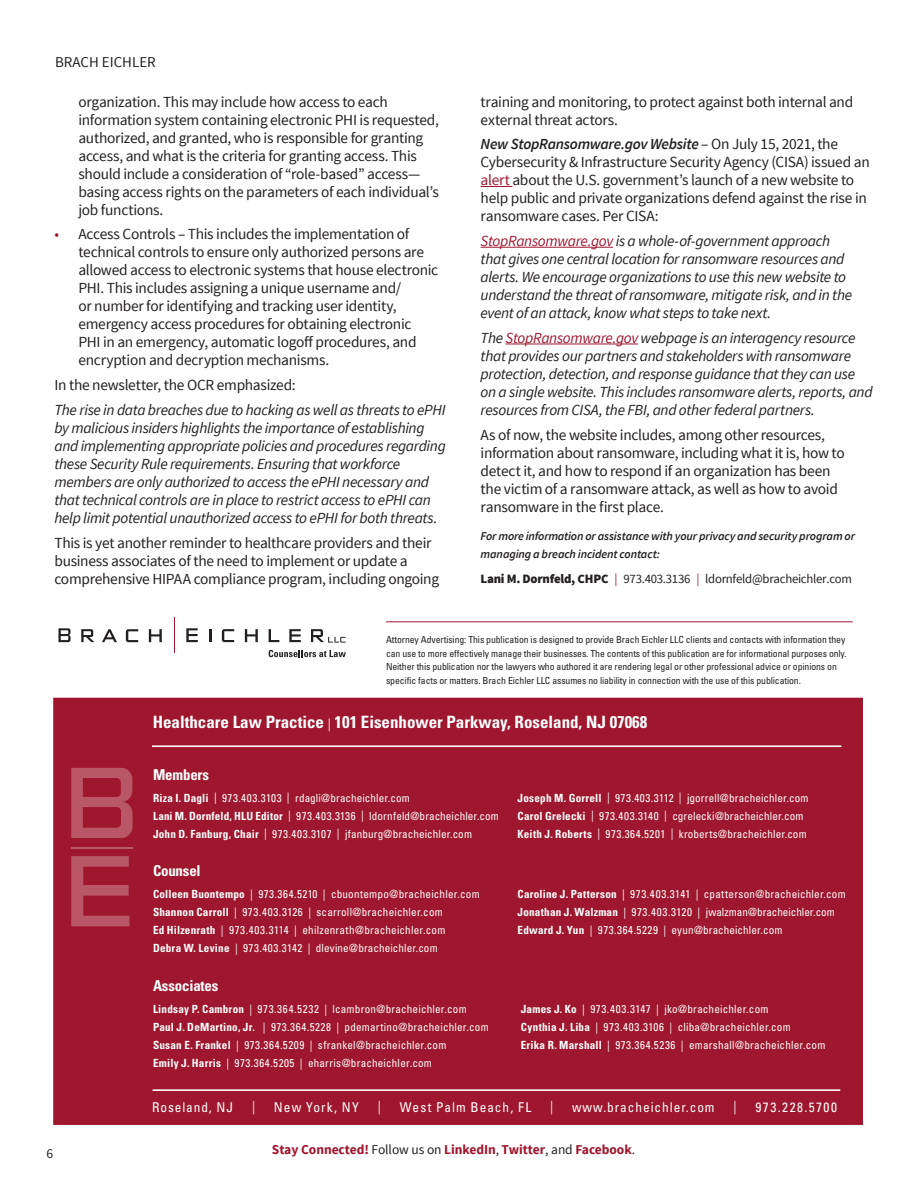
<style>
.page{position:relative;width:918px;height:1188px;background:#fff}
.page>*{position:absolute;margin:0;border:0;box-sizing:border-box;transform-origin:0 0}
.t1{font:700 condensed 16.95px "Univers LT Std";color:#fff}
.hyperlink{font:15.3px/18px "Source Sans Pro";letter-spacing:-.02em;color:#231f20}
.hyperlink-2{font:italic 15.3px/18px "Source Sans Pro";letter-spacing:-.02em;color:#231f20}
.Back_Page_Listing_He{font:700 condensed 15px "Univers LT Std";letter-spacing:-.01em;color:#fff}
.t2{font:15px "Source Sans Pro";color:#231f20}
.t3{font:condensed 13.5px "Univers LT Std";letter-spacing:.07em;color:#fff}
.t4{font:700 13.5px "Source Sans Pro";letter-spacing:-.005em;color:#9f172e}
.t5{font:condensed 13.5px "Univers LT Std";letter-spacing:.115em;color:#fff}
.t6{font:condensed 13.5px "Univers LT Std";letter-spacing:.07em;color:#fff;scale:.93 1}
.Page_Numbers_9_13_65{font:13.5px "Source Sans Pro";color:#231f20}
.FOR_MORE_INFORMATI{font:12.75px "Source Sans Pro";letter-spacing:-.02em;color:#231f20}
.hyperlink-3{font:italic 600 12px/18px "Source Sans Pro";letter-spacing:-.01em;color:#231f20}
.Back_Page_Contacts{font:condensed 11.25px/18px "Univers LT Std";letter-spacing:.02em;color:#fff}
.Back_Page_Paragraph{font:condensed 9.75px/13.5px "Univers LT Std";letter-spacing:-.01em;color:#231f20}
.s1{color:#9f172e}
.s2{font-weight:600;font-style:italic}
.s3{font-weight:900}
.s4{font-weight:400;font-size:12.75px}
.s5{font-weight:700}
.s6{font-weight:400;color:#231f20}
</style>
<div class="page">
<div style="left:53px;top:698px;width:810px;height:427px;background:#9f172e;border:2px solid #9f172e"></div>
<svg style="left:58px;top:628px;width:13px;height:14px"></svg>
<svg style="left:81px;top:629px;width:13px;height:13px"></svg>
<svg style="left:102px;top:629px;width:15px;height:13px"></svg>
<svg style="left:149px;top:629px;width:13px;height:13px"></svg>
<svg style="left:209px;top:629px;width:2px;height:13px"></svg>
<svg style="left:245px;top:629px;width:13px;height:13px"></svg>
<svg style="left:269px;top:629px;width:10px;height:13px"></svg>
<svg style="left:289px;top:629px;width:12px;height:13px"></svg>
<svg style="left:126px;top:629px;width:12px;height:13px"></svg>
<svg style="left:222px;top:629px;width:12px;height:13px"></svg>
<svg style="left:186px;top:628px;width:12px;height:14px"></svg>
<hr style="left:174px;top:617px;width:1px;height:36px;background:#9f172e">
<svg style="left:311px;top:629px;width:35px;height:14px"></svg>
<svg style="left:269px;top:650px;width:77px;height:7px"></svg>
<hr style="left:386px;top:622px;width:467px;height:1px;background:#9f172e">
<hr style="left:153px;top:1089px;width:687px;height:2px;background:#fff">
<hr style="left:152px;top:745px;width:689px;height:2px;background:#fff">
<svg style="left:71px;top:856px;width:58px;height:70px"></svg>
<svg style="left:71px;top:768px;width:62px;height:70px"></svg>
<hr style="left:71px;top:847px;width:62px;height:1px;background:#fff">
<hr style="left:481px;top:186px;width:31px;height:1px;background:#9f172e">
<hr style="left:481px;top:247px;width:132px;height:1px;background:#9f172e">
<hr style="left:506px;top:344px;width:132px;height:1px;background:#9f172e">
<p class="t2" style="left:55px;top:53px;width:102px">BRACH EICHLER</p>
<p class="hyperlink" style="left:78px;top:93px;width:362px">organization. This may include how access to each information system containing electronic PHI is requested, authorized, and granted, who is responsible for granting access, and what is the criteria for granting access. This should include a consideration of “role-based” access— basing access rights on the parameters of each individual’s job functions.</p>
<p class="hyperlink" style="left:78px;top:226px;width:361px;text-indent:-24px"><span class="s1">•</span> Access Controls – This includes the implementation of technical controls to ensure only authorized persons are allowed access to electronic systems that house electronic PHI. This includes assigning a unique username and/<br>or number for identifying and tracking user identity, emergency access procedures for obtaining electronic<br>PHI in an emergency, automatic logoff procedures, and encryption and decryption mechanisms.</p>
<p class="hyperlink" style="left:54px;top:376px;width:243px">In the newsletter, the OCR emphasized:</p>
<p class="hyperlink-2" style="left:54px;top:401px;width:393px">The rise in data breaches due to hacking as well as threats to ePHI by malicious insiders highlights the importance of establishing and implementing appropriate policies and procedures regarding these Security Rule requirements. Ensuring that workforce members are only authorized to access the ePHI necessary and that technical controls are in place to restrict access to ePHI can help limit potential unauthorized access to ePHI for both threats.</p>
<p class="hyperlink" style="left:54px;top:534px;width:386px">This is yet another reminder to healthcare providers and their business associates of the need to implement or update a comprehensive HIPAA compliance program, including ongoing</p>
<p class="hyperlink" style="left:481px;top:93px;width:374px">training and monitoring, to protect against both internal and external threat actors.</p>
<p class="hyperlink" style="left:481px;top:136px;width:391px"><span class="s2">New StopRansomware.gov Website</span> – On July 15, 2021, the Cybersecurity &amp; Infrastructure Security Agency (CISA) issued an <span class="s1">alert</span> about the U.S. government’s launch of a new website to help public and private organizations defend against the rise in ransomware cases. Per CISA:</p>
<p class="hyperlink-2" style="left:481px;top:232px;width:373px"><span class="s1">StopRansomware.gov</span> is a whole-of-government approach that gives one central location for ransomware resources and alerts. We encourage organizations to use this new website to understand the threat of ransomware, mitigate risk, and in the event of an attack, know what steps to take next.</p>
<p class="hyperlink-2" style="left:481px;top:329px;width:394px">The <span class="s1">StopRansomware.gov</span> webpage is an interagency resource that provides our partners and stakeholders with ransomware protection, detection, and response guidance that they can use on a single website. This includes ransomware alerts, reports, and resources from CISA, the FBI, and other federal partners.</p>
<p class="hyperlink" style="left:481px;top:426px;width:366px">As of now, the website includes, among other resources, information about ransomware, including what it is, how to detect it, and how to respond if an organization has been the victim of a ransomware attack, as well as how to avoid ransomware in the first place.</p>
<p class="hyperlink-3" style="left:481px;top:527px;width:376px">For more information or assistance with your privacy and security program or managing a breach incident contact:</p>
<p class="FOR_MORE_INFORMATI" style="left:481px;top:571px;width:373px"><span class="s3">Lani M. Dornfeld, CHPC</span> <span class="s1">|</span> 973.403.3136 <span class="s1">|</span> ldornfeld@bracheichler.com</p>
<p class="Back_Page_Paragraph" style="left:386px;top:633px;width:462px">Attorney Advertising: This publication is designed to provide Brach Eichler LLC clients and contacts with information they can use to more effectively manage their businesses. The contents of this publication are for informational purposes only.<br>Neither this publication nor the lawyers who authored it are rendering legal or other professional advice or opinions on specific facts or matters. Brach Eichler LLC assumes no liability in connection with the use of this publication.</p>
<p class="t1" style="left:153px;top:712px;width:496px">Healthcare Law Practice <span class="s4">|</span> 101 Eisenhower Parkway, Roseland, NJ 07068</p>
<p class="Back_Page_Listing_He" style="left:153px;top:765px;width:58px">Members</p>
<p class="Back_Page_Contacts" style="left:153px;top:789px;width:348px"><span class="s5">Riza I. Dagli</span> | 973.403.3103 | rdagli@bracheichler.com<br><span class="s5">Lani M. Dornfeld, HLU Editor</span> | 973.403.3136 | ldornfeld@bracheichler.com<br><span class="s5">John D. Fanburg, Chair</span> | 973.403.3107 | jfanburg@bracheichler.com</p>
<p class="Back_Page_Contacts" style="left:518px;top:789px;width:292px"><span class="s5">Joseph M. Gorrell</span> | 973.403.3112 | jgorrell@bracheichler.com<br><span class="s5">Carol Grelecki</span> | 973.403.3140 | cgrelecki@bracheichler.com<br><span class="s5">Keith J. Roberts</span> | 973.364.5201 | kroberts@bracheichler.com</p>
<p class="Back_Page_Listing_He" style="left:153px;top:861px;width:49px">Counsel</p>
<p class="Back_Page_Contacts" style="left:153px;top:885px;width:328px"><span class="s5">Colleen Buontempo</span> | 973.364.5210 | cbuontempo@bracheichler.com<br><span class="s5">Shannon Carroll</span> | 973.403.3126 | scarroll@bracheichler.com<br><span class="s5">Ed Hilzenrath</span> | 973.403.3114 | ehilzenrath@bracheichler.com</p>
<p class="Back_Page_Contacts" style="left:153px;top:939px;width:286px"><span class="s5">Debra W. Levine</span> | 973.403.3142 | dlevine@bracheichler.com</p>
<p class="Back_Page_Contacts" style="left:518px;top:885px;width:330px"><span class="s5">Caroline J. Patterson</span> | 973.403.3141 | cpatterson@bracheichler.com<br><span class="s5">Jonathan J. Walzman</span> | 973.403.3120 | jwalzman@bracheichler.com<br><span class="s5">Edward J. Yun</span> | 973.364.5229 | eyun@bracheichler.com</p>
<p class="Back_Page_Listing_He" style="left:153px;top:976px;width:67px">Associates</p>
<p class="Back_Page_Contacts" style="left:153px;top:1000px;width:315px"><span class="s5">Lindsay P. Cambron</span> | 973.364.5232 | lcambron@bracheichler.com</p>
<p class="Back_Page_Contacts" style="left:153px;top:1018px;width:337px"><span class="s5">Paul J. DeMartino, Jr.</span> | 973.364.5228 | pdemartino@bracheichler.com</p>
<p class="Back_Page_Contacts" style="left:153px;top:1036px;width:295px"><span class="s5">Susan E. Frankel</span> | 973.364.5209 | sfrankel@bracheichler.com</p>
<p class="Back_Page_Contacts" style="left:153px;top:1054px;width:280px"><span class="s5">Emily J. Harris</span> | 973.364.5205 | eharris@bracheichler.com</p>
<p class="Back_Page_Contacts" style="left:521px;top:1000px;width:249px"><span class="s5">James J. Ko</span> | 973.403.3147 | jko@bracheichler.com</p>
<p class="Back_Page_Contacts" style="left:521px;top:1018px;width:272px"><span class="s5">Cynthia J. Liba</span> | 973.403.3106 | cliba@bracheichler.com</p>
<p class="Back_Page_Contacts" style="left:521px;top:1036px;width:306px"><span class="s5">Erika R. Marshall</span> | 973.364.5236 | emarshall@bracheichler.com</p>
<p class="Page_Numbers_9_13_65" style="left:47px;top:1145px;width:8px">6</p>
<p class="t3" style="left:152px;top:1099px;width:82px">Roseland, NJ</p>
<p class="t6" style="left:252px;top:1097px;width:5px">|</p>
<p class="t3" style="left:274px;top:1099px;width:86px">New York, NY</p>
<p class="t6" style="left:378px;top:1097px;width:5px">|</p>
<p class="t3" style="left:400px;top:1099px;width:133px">West Palm Beach, FL</p>
<p class="t6" style="left:550px;top:1097px;width:5px">|</p>
<p class="t3" style="left:572px;top:1099px;width:144px">www.bracheichler.com</p>
<p class="t6" style="left:734px;top:1097px;width:5px">|</p>
<p class="t5" style="left:756px;top:1099px;width:83px">973.228.5700</p>
<p class="t4" style="left:272px;top:1141px;width:365px">Stay Connected! <span class="s6">Follow us on</span> LinkedIn<span class="s6">,</span> Twitter<span class="s6">, and</span> Facebook<span class="s6">.</span></p>
</div>
